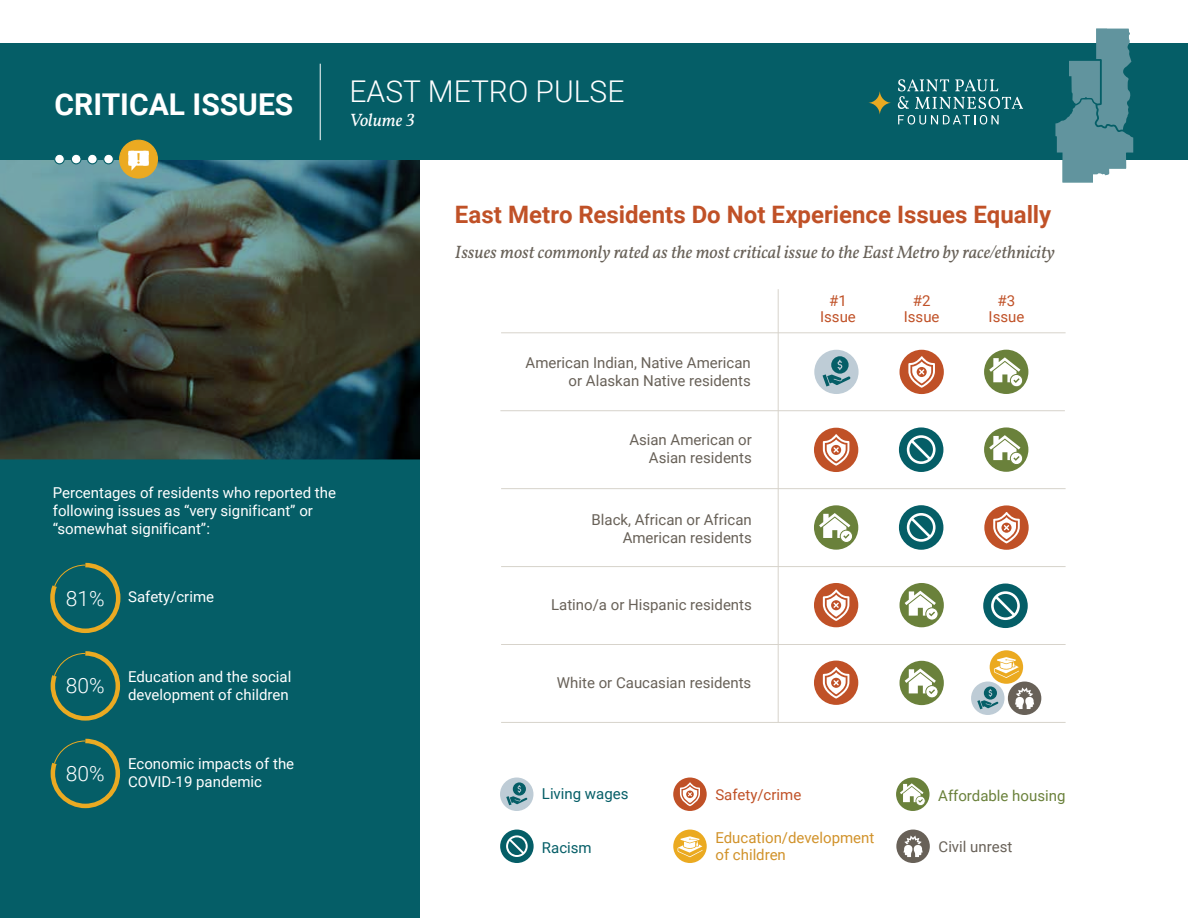
<style>
.page{position:relative;width:1188px;height:918px;background:#fff}
.page>*{position:absolute;margin:0;border:0;box-sizing:border-box;transform-origin:0 0}
.t1{font:700 30px "Roboto";color:#fff}
.t2{font:300 30px "Roboto";color:#fff}
.t3{font:700 24px "Roboto";color:#c05127}
.t4{font:300 21px "Roboto";color:#fff}
.t5{font:italic 18px "Vollkorn";color:#686158}
.t6{font:italic 18px "Vollkorn";color:#fff}
.t7{font:15px/18px "Roboto";color:#fff}
.t8{font:15px/18px "Roboto";color:#686158;text-align:right}
.t9{font:15px/16.5px "Roboto";color:#c05127;text-align:center}
.t10{font:15px/16.5px "Roboto";color:#d1922a}
.t11{font:15px "Roboto";color:#6a813b}
.t12{font:15px "Roboto";color:#055e67}
.s1{font-weight:300;font-size:21px}
</style>
<div class="page">
<svg style="left:0;top:160px;width:420px;height:299px;background:#354642"></svg>
<div style="left:0;top:459px;width:420px;height:459px;background:#055e67"></div>
<div style="left:0;top:44px;width:1188px;height:116px;background:#055e67"></div>
<div style="left:120px;top:140px;width:37px;height:38px;background:#ebaa21;border-radius:50%"></div>
<div style="left:119px;top:140px;width:39px;height:39px;border:1px solid #ebaa21;border-radius:50%"></div>
<svg style="left:128px;top:151px;width:21px;height:20px"></svg>
<svg style="left:71px;top:154px;width:43px;height:10px"></svg>
<svg style="left:54px;top:154px;width:11px;height:10px"></svg>
<svg style="left:898px;top:115px;width:101px;height:10px"></svg>
<svg style="left:898px;top:79px;width:125px;height:30px"></svg>
<svg style="left:868px;top:90px;width:24px;height:25px"></svg>
<hr style="left:320px;top:64px;width:1px;height:76px;background:#fff">
<svg style="left:1055px;top:29px;width:78px;height:154px"></svg>
<hr style="left:778px;top:289px;width:1px;height:433px;background:#d7d3cb">
<hr style="left:500px;top:410px;width:565px;height:1px;background:#d7d3cb">
<hr style="left:501px;top:488px;width:565px;height:1px;background:#d7d3cb">
<hr style="left:501px;top:566px;width:565px;height:1px;background:#d7d3cb">
<hr style="left:501px;top:644px;width:565px;height:1px;background:#d7d3cb">
<hr style="left:501px;top:722px;width:565px;height:1px;background:#d7d3cb">
<hr style="left:501px;top:333px;width:565px;height:1px;background:#d7d3cb">
<div style="left:896px;top:778px;width:34px;height:33px;background:#6a813b;border-radius:50%"></div>
<svg style="left:900px;top:783px;width:26px;height:23px"></svg>
<svg style="left:48px;top:561px;width:75px;height:74px;background:#25685d"></svg>
<svg style="left:48px;top:649px;width:74px;height:74px;background:#25685d"></svg>
<svg style="left:48px;top:736px;width:74px;height:74px;background:#25685d"></svg>
<div style="left:673px;top:778px;width:34px;height:33px;background:#c05127;border-radius:50%"></div>
<svg style="left:680px;top:782px;width:20px;height:24px"></svg>
<div style="left:673px;top:830px;width:34px;height:33px;background:#ebaa21;border-radius:50%"></div>
<svg style="left:677px;top:836px;width:26px;height:21px"></svg>
<div style="left:500px;top:778px;width:33px;height:33px;background:#beccd6;border-radius:50%"></div>
<svg style="left:506px;top:782px;width:21px;height:23px"></svg>
<div style="left:896px;top:830px;width:34px;height:33px;background:#686158;border-radius:50%"></div>
<svg style="left:904px;top:836px;width:19px;height:21px"></svg>
<div style="left:814px;top:350px;width:45px;height:44px;background:#beccd6;border-radius:50%"></div>
<svg style="left:823px;top:356px;width:27px;height:31px"></svg>
<div style="left:900px;top:350px;width:44px;height:44px;background:#c05127;border-radius:50%"></div>
<svg style="left:908px;top:356px;width:27px;height:32px"></svg>
<div style="left:814px;top:428px;width:44px;height:44px;background:#c05127;border-radius:50%"></div>
<svg style="left:823px;top:434px;width:26px;height:32px"></svg>
<div style="left:814px;top:583px;width:44px;height:44px;background:#c05127;border-radius:50%"></div>
<svg style="left:823px;top:590px;width:26px;height:31px"></svg>
<div style="left:814px;top:661px;width:44px;height:44px;background:#c05127;border-radius:50%"></div>
<svg style="left:823px;top:667px;width:26px;height:32px"></svg>
<div style="left:984px;top:505px;width:45px;height:45px;background:#c05127;border-radius:50%"></div>
<svg style="left:993px;top:512px;width:27px;height:31px"></svg>
<div style="left:900px;top:661px;width:44px;height:44px;background:#6a813b;border-radius:50%"></div>
<svg style="left:905px;top:668px;width:34px;height:30px"></svg>
<div style="left:900px;top:583px;width:44px;height:44px;background:#6a813b;border-radius:50%"></div>
<svg style="left:905px;top:591px;width:34px;height:30px"></svg>
<div style="left:984px;top:427px;width:44px;height:45px;background:#6a813b;border-radius:50%"></div>
<svg style="left:989px;top:435px;width:34px;height:30px"></svg>
<div style="left:984px;top:350px;width:44px;height:44px;background:#6a813b;border-radius:50%"></div>
<svg style="left:989px;top:357px;width:34px;height:30px"></svg>
<div style="left:814px;top:505px;width:44px;height:45px;background:#6a813b;border-radius:50%"></div>
<svg style="left:819px;top:513px;width:34px;height:30px"></svg>
<div style="left:990px;top:650px;width:33px;height:34px;background:#ebaa21;border-radius:50%"></div>
<svg style="left:994px;top:657px;width:25px;height:21px"></svg>
<div style="left:1008px;top:682px;width:33px;height:33px;background:#686158;border-radius:50%"></div>
<svg style="left:1015px;top:687px;width:19px;height:22px"></svg>
<div style="left:971px;top:682px;width:34px;height:33px;background:#beccd6;border-radius:50%"></div>
<svg style="left:977px;top:686px;width:21px;height:23px"></svg>
<div style="left:500px;top:830px;width:34px;height:33px;background:#055e67;border-radius:50%"></div>
<svg style="left:506px;top:835px;width:22px;height:22px"></svg>
<div style="left:899px;top:427px;width:44px;height:45px;background:#055e67;border-radius:50%"></div>
<svg style="left:907px;top:435px;width:29px;height:29px"></svg>
<div style="left:899px;top:505px;width:44px;height:45px;background:#055e67;border-radius:50%"></div>
<svg style="left:907px;top:513px;width:29px;height:29px"></svg>
<div style="left:983px;top:584px;width:45px;height:44px;background:#055e67;border-radius:50%"></div>
<svg style="left:991px;top:591px;width:29px;height:29px"></svg>
<h1 class="t1" style="left:55px;top:84px;width:240px">CRITICAL ISSUES</h1>
<h1 class="t2" style="left:350px;top:70px;width:276px">EAST METRO PULSE</h1>
<p class="t6" style="left:350px;top:107px;width:67px">Volume 3</p>
<p class="t7" style="left:53px;top:483px;width:285px">Percentages of residents who reported the following issues as “very significant” or “somewhat significant”:</p>
<p class="t7" style="left:66px;top:588px;width:150px"><span class="s1">81%</span> Safety/crime</p>
<h3 class="t4" style="left:66px;top:671px;width:40px">80%</h3>
<p class="t7" style="left:128px;top:667px;width:165px">Education and the social development of children</p>
<h3 class="t4" style="left:66px;top:759px;width:40px">80%</h3>
<p class="t7" style="left:128px;top:754px;width:168px">Economic impacts of the<br>COVID-19 pandemic</p>
<h2 class="t3" style="left:455px;top:198px;width:598px">East Metro Residents Do Not Experience Issues Equally</h2>
<p class="t5" style="left:455px;top:238px;width:602px">Issues most commonly rated as the most critical issue to the East Metro by race/ethnicity</p>
<p class="t8" style="left:526px;top:353px;width:227px">American Indian, Native American or Alaskan Native residents</p>
<p class="t8" style="left:629px;top:430px;width:124px">Asian American or<br>Asian residents</p>
<p class="t8" style="left:592px;top:510px;width:162px">Black, African or African<br>American residents</p>
<p class="t8" style="left:551px;top:596px;width:202px">Latino/a or Hispanic residents</p>
<p class="t8" style="left:557px;top:673px;width:196px">White or Caucasian residents</p>
<p class="t9" style="left:820px;top:292px;width:37px">#1<br>Issue</p>
<p class="t9" style="left:904px;top:292px;width:37px">#2<br>Issue</p>
<p class="t9" style="left:989px;top:292px;width:37px">#3<br>Issue</p>
<p class="t12" style="left:542px;top:783px;width:88px">Living wages</p>
<p class="t9" style="left:715px;top:785px;width:87px">Safety/crime</p>
<p class="t11" style="left:938px;top:785px;width:129px">Affordable housing</p>
<p class="t12" style="left:542px;top:837px;width:51px">Racism</p>
<p class="t10" style="left:715px;top:829px;width:160px">Education/development of children</p>
<p class="t8" style="left:939px;top:838px;width:75px">Civil unrest</p>
</div>
